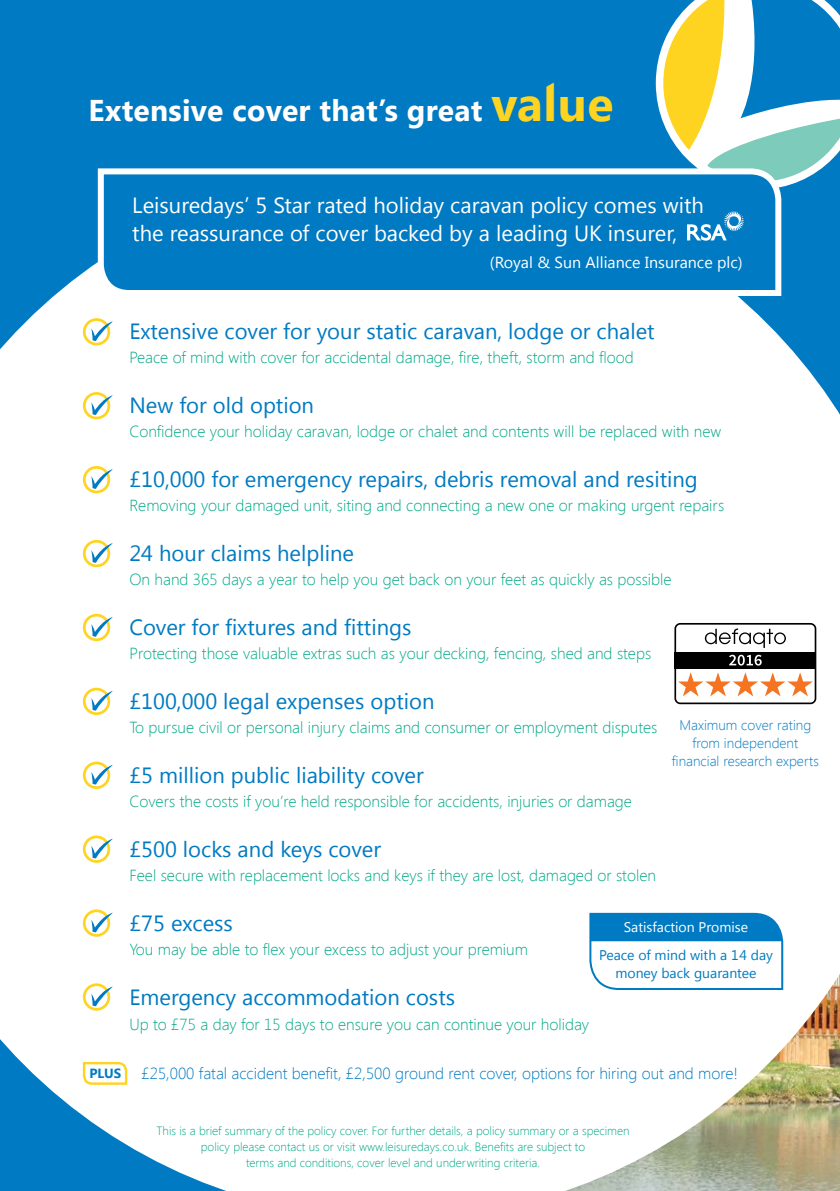
<style>
.page{position:relative;width:840px;height:1191px;background:#fff}
.page>*{position:absolute;margin:0;border:0;box-sizing:border-box;transform-origin:0 0}
.t1{font:700 30px "Segoe LD Headings";letter-spacing:.01em;color:#fff}
.t2{font:22px "Segoe UI";color:#007ac2}
.t3{font:22px/28px "Segoe UI";color:#fff}
.t4{font:300 16px "Segoe UI";color:#00a886}
.t5{font:300 16px "Segoe UI";color:#007ac2}
.t6{font:16px "Segoe UI";color:#fff}
.t7{font:300 14px/18px "Segoe UI";color:#007ac2;text-align:center}
.t8{font:14px/18px "Segoe UI";color:#007ac2;text-align:center}
.t9{font:14px "Segoe UI";color:#fff}
.t10{font:700 13.2px "Segoe UI";color:#007ac2}
.t11{font:300 12px/16px "Segoe UI";color:#00a886;text-align:center}
.s1{font-size:48px;color:#ffd420}
</style>
<div class="page">
<div style="left:0;top:0;width:839px;height:1191px;background:#007ac2"></div>
<div style="left:0;top:264px;width:839px;height:927px;background:#fff"></div>
<svg style="left:83px;top:318px;width:30px;height:27px"></svg>
<svg style="left:83px;top:392px;width:30px;height:27px"></svg>
<svg style="left:83px;top:466px;width:30px;height:27px"></svg>
<svg style="left:83px;top:540px;width:30px;height:27px"></svg>
<svg style="left:83px;top:614px;width:30px;height:27px"></svg>
<svg style="left:83px;top:687px;width:30px;height:28px"></svg>
<svg style="left:83px;top:761px;width:30px;height:28px"></svg>
<svg style="left:83px;top:835px;width:30px;height:28px"></svg>
<svg style="left:83px;top:909px;width:30px;height:27px"></svg>
<svg style="left:83px;top:983px;width:30px;height:27px"></svg>
<svg style="left:82px;top:1060px;width:46px;height:26px"></svg>
<svg style="left:655px;top:0;width:184px;height:187px"></svg>
<svg style="left:588px;top:912px;width:195px;height:79px"></svg>
<svg style="left:95px;top:165px;width:688px;height:134px"></svg>
<svg style="left:686px;top:211px;width:57px;height:30px"></svg>
<svg style="left:674px;top:623px;width:141px;height:81px;background:#b8aca5"></svg>
<h1 class="t1" style="left:88px;top:89px;width:526px">Extensive cover that’s great <span class="s1">value</span></h1>
<h2 class="t3" style="left:132px;top:190px;width:572px">Leisuredays’ 5 Star rated holiday caravan policy comes with the reassurance of cover backed by a leading UK insurer,</h2>
<p class="t6" style="left:489px;top:251px;width:254px">(Royal &amp; Sun Alliance Insurance plc)</p>
<p class="t10" style="left:89px;top:1063px;width:33px">PLUS</p>
<h2 class="t2" style="left:129px;top:316px;width:526px">Extensive cover for your static caravan, lodge or chalet</h2>
<p class="t4" style="left:129px;top:346px;width:505px">Peace of mind with cover for accidental damage, fire, theft, storm and flood</p>
<h2 class="t2" style="left:129px;top:390px;width:186px">New for old option</h2>
<p class="t4" style="left:129px;top:420px;width:593px">Confidence your holiday caravan, lodge or chalet and contents will be replaced with new</p>
<h2 class="t2" style="left:129px;top:464px;width:569px">£10,000 for emergency repairs, debris removal and resiting</h2>
<p class="t4" style="left:129px;top:494px;width:596px">Removing your damaged unit, siting and connecting a new one or making urgent repairs</p>
<h2 class="t2" style="left:129px;top:538px;width:226px">24 hour claims helpline</h2>
<p class="t4" style="left:129px;top:568px;width:543px">On hand 365 days a year to help you get back on your feet as quickly as possible</p>
<h2 class="t2" style="left:129px;top:612px;width:283px">Cover for fixtures and fittings</h2>
<p class="t4" style="left:129px;top:642px;width:523px">Protecting those valuable extras such as your decking, fencing, shed and steps</p>
<h2 class="t2" style="left:129px;top:686px;width:306px">£100,000 legal expenses option</h2>
<p class="t4" style="left:129px;top:716px;width:529px">To pursue civil or personal injury claims and consumer or employment disputes</p>
<h2 class="t2" style="left:129px;top:760px;width:296px">£5 million public liability cover</h2>
<p class="t4" style="left:129px;top:790px;width:504px">Covers the costs if you’re held responsible for accidents, injuries or damage</p>
<h2 class="t2" style="left:129px;top:834px;width:253px">£500 locks and keys cover</h2>
<p class="t4" style="left:129px;top:864px;width:528px">Feel secure with replacement locks and keys if they are lost, damaged or stolen</p>
<h2 class="t2" style="left:129px;top:908px;width:105px">£75 excess</h2>
<p class="t4" style="left:129px;top:938px;width:400px">You may be able to flex your excess to adjust your premium</p>
<h2 class="t2" style="left:129px;top:982px;width:327px">Emergency accommodation costs</h2>
<p class="t4" style="left:129px;top:1012px;width:461px">Up to £75 a day for 15 days to ensure you can continue your holiday</p>
<p class="t5" style="left:141px;top:1062px;width:597px">£25,000 fatal accident benefit, £2,500 ground rent cover, options for hiring out and more!</p>
<p class="t7" style="left:671px;top:715px;width:148px">Maximum cover rating from independent financial research experts</p>
<p class="t9" style="left:623px;top:917px;width:126px">Satisfaction Promise</p>
<p class="t8" style="left:598px;top:945px;width:175px">Peace of mind with a 14 day money back guarantee</p>
<p class="t11" style="left:156px;top:1122px;width:474px">This is a brief summary of the policy cover. For further details, a policy summary or a specimen policy please contact us or visit www.leisuredays.co.uk. Benefits are subject to<br>terms and conditions, cover level and underwriting criteria.</p>
</div>
